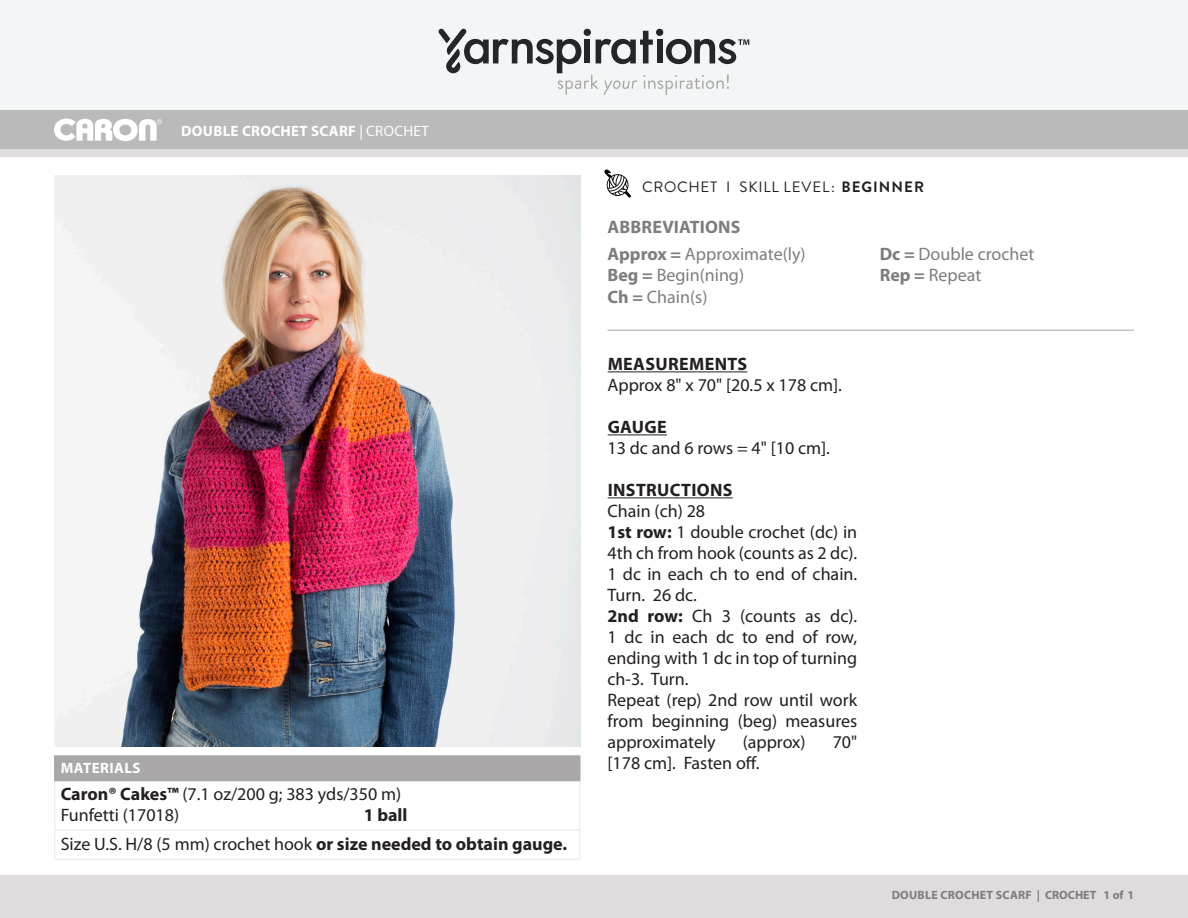
<style>
.page{position:relative;width:1188px;height:918px;background:#fff}
.page>*{position:absolute;margin:0;border:0;box-sizing:border-box;transform-origin:0 0}
.Instructions{font:18px/21px "Myriad Pro";color:#231f20;text-align:justify}
.Body{font:18px/21px "Myriad Pro";color:#231f20;text-align:justify}
.Abbreviations{font:18px "Myriad Pro";color:#7d7e7c}
.Subhead_All_Caps{font:700 18px "Myriad Pro";letter-spacing:.02em;color:#231f20}
.Abbreviations_Head{font:700 18px "Myriad Pro";letter-spacing:.01em;color:#7d7e7c}
.Skill_Level{font:15px "Brandon Grotesque";letter-spacing:.05em;color:#231f20}
.Pattern_Title{font:700 15px "Myriad Pro";letter-spacing:.02em;color:#fff}
.Materials_Head{font:700 15px "Myriad Pro";letter-spacing:.03em;color:#fff}
.t1{font:700 12px "Myriad Pro";letter-spacing:.02em;color:#7d7e7c}
.s1{font-weight:400}
.s2{font-weight:700}
</style>
<div class="page">
<div style="left:0;top:875px;width:1188px;height:43px;background:#e0dbdc"></div>
<div style="left:0;top:149px;width:1188px;height:9px;background:#e0dbdc"></div>
<div style="left:0;top:0;width:1188px;height:111px;background:#f3f6f7"></div>
<div style="left:0;top:111px;width:1188px;height:38px;background:#bababa"></div>
<hr style="left:608px;top:371px;width:139px;height:1px;background:#231f20">
<hr style="left:608px;top:434px;width:59px;height:1px;background:#231f20">
<hr style="left:608px;top:497px;width:125px;height:1px;background:#231f20">
<div style="left:55px;top:756px;width:525px;height:25px;background:#a9a7a7"></div>
<hr style="left:54px;top:757px;width:2px;height:23px;background:#a9a7a7">
<hr style="left:54px;top:755px;width:526px;height:2px;background:#a9a7a7">
<hr style="left:54px;top:780px;width:526px;height:1px;background:#a9a7a7">
<hr style="left:54px;top:781px;width:2px;height:48px;background:#ebeef0">
<hr style="left:579px;top:781px;width:1px;height:48px;background:#ebeef0">
<hr style="left:54px;top:831px;width:2px;height:28px;background:#ebeef0">
<hr style="left:54px;top:829px;width:526px;height:2px;background:#ebeef0">
<svg style="left:579px;top:831px;width:1px;height:28px"></svg>
<hr style="left:54px;top:859px;width:526px;height:1px;background:#ebeef0">
<img style="left:54px;top:176px;width:526px;height:571px">
<svg style="left:604px;top:169px;width:27px;height:29px"></svg>
<svg style="left:54px;top:119px;width:108px;height:22px"></svg>
<svg style="left:438px;top:29px;width:311px;height:66px"></svg>
<hr style="left:608px;top:330px;width:526px;height:1px;background:#a9a7a7">
<p class="Pattern_Title" style="left:181px;top:121px;width:249px">DOUBLE CROCHET SCARF <span class="s1">| CROCHET</span></p>
<p class="Skill_Level" style="left:642px;top:177px;width:283px">CROCHET I SKILL LEVEL: <span class="s2">BEGINNER</span></p>
<p class="Abbreviations_Head" style="left:608px;top:215px;width:135px">ABBREVIATIONS</p>
<p class="Abbreviations" style="left:608px;top:243px;width:200px"><span class="s2">Approx =</span> Approximate(ly)</p>
<p class="Abbreviations" style="left:608px;top:264px;width:138px"><span class="s2">Beg =</span> Begin(ning)</p>
<p class="Abbreviations" style="left:608px;top:286px;width:102px"><span class="s2">Ch =</span> Chain(s)</p>
<p class="Subhead_All_Caps" style="left:608px;top:352px;width:141px">MEASUREMENTS</p>
<p class="Body" style="left:608px;top:374px;width:236px">Approx 8" x 70" [20.5 x 178 cm].</p>
<p class="Subhead_All_Caps" style="left:608px;top:415px;width:61px">GAUGE</p>
<p class="Body" style="left:608px;top:437px;width:224px">13 dc and 6 rows = 4" [10 cm].</p>
<p class="Subhead_All_Caps" style="left:608px;top:478px;width:126px">INSTRUCTIONS</p>
<p class="Body" style="left:608px;top:500px;width:99px">Chain (ch) 28</p>
<p class="Instructions" style="left:608px;top:521px;width:251px"><span class="s2">1st row:</span> 1 double crochet (dc) in 4th ch from hook (counts as 2 dc).<br>1 dc in each ch to end of chain.<br>Turn. 26 dc.</p>
<p class="Instructions" style="left:608px;top:605px;width:251px"><span class="s2">2nd row:</span> Ch 3 (counts as dc).<br>1 dc in each dc to end of row, ending with 1 dc in top of turning ch-3. Turn.</p>
<p class="Body" style="left:608px;top:689px;width:251px">Repeat (rep) 2nd row until work from beginning (beg) measures approximately</p>
<p class="Body" style="left:743px;top:731px;width:65px">(approx)</p>
<p class="Body" style="left:833px;top:731px;width:26px">70"</p>
<p class="Abbreviations" style="left:880px;top:243px;width:156px"><span class="s2">Dc =</span> Double crochet</p>
<p class="Abbreviations" style="left:880px;top:264px;width:103px"><span class="s2">Rep =</span> Repeat</p>
<p class="Materials_Head" style="left:61px;top:758px;width:81px">MATERIALS</p>
<p class="Body" style="left:608px;top:752px;width:154px">[178 cm]. Fasten off.</p>
<p class="Instructions" style="left:61px;top:783px;width:342px"><span class="s2">Caron® Cakes™</span> (7.1 oz/200 g; 383 yds/350 m)</p>
<p class="Instructions" style="left:61px;top:804px;width:120px">Funfetti (17018)</p>
<p class="Subhead_All_Caps" style="left:364px;top:803px;width:45px">1 ball</p>
<p class="Body" style="left:61px;top:833px;width:508px">Size U.S. H/8 (5 mm) crochet hook <span class="s2">or size needed to obtain gauge.</span></p>
<p class="t1" style="left:892px;top:887px;width:244px">DOUBLE CROCHET SCARF | CROCHET 1 of 1</p>
</div>
